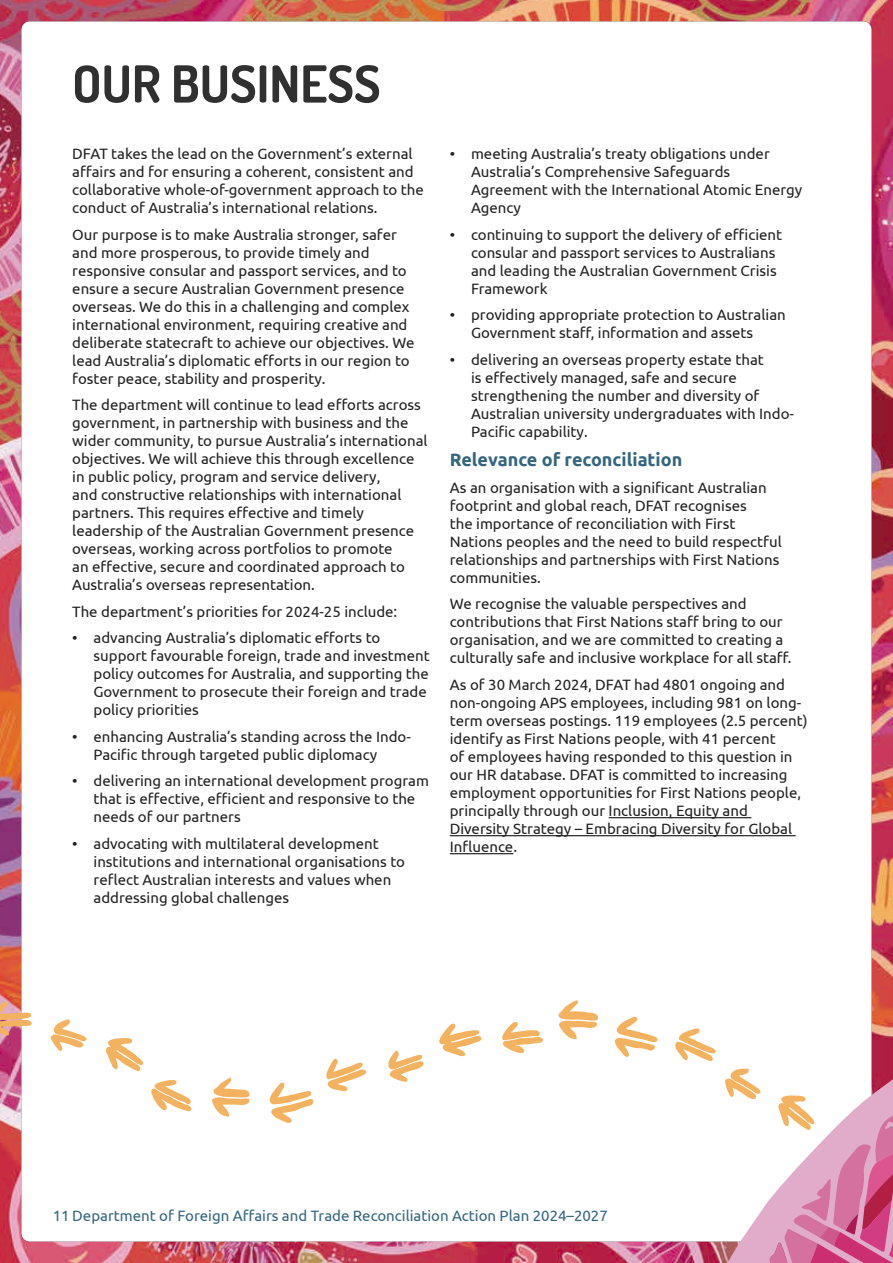
<style>
.page{position:relative;width:893px;height:1263px;background:#fff}
.page>*{position:absolute;margin:0;border:0;box-sizing:border-box;transform-origin:0 0}
.t1{font:51px "Dosis";color:#303030}
.t2{font:700 18px "Ubuntu";color:#34657f}
.t3{font:15px/18px "Ubuntu";color:#222121}
.t4{font:15px "Ubuntu";color:#34657f}
</style>
<div class="page">
<img style="left:0;top:0;width:769px;height:1263px">
<svg style="left:106px;top:1038px;width:37px;height:33px"></svg>
<svg style="left:0;top:1002px;width:33px;height:33px"></svg>
<svg style="left:48px;top:1019px;width:39px;height:32px"></svg>
<svg style="left:151px;top:1080px;width:41px;height:31px"></svg>
<svg style="left:438px;top:1022px;width:43px;height:34px"></svg>
<svg style="left:212px;top:1078px;width:38px;height:38px"></svg>
<svg style="left:270px;top:1082px;width:43px;height:41px"></svg>
<svg style="left:326px;top:1058px;width:41px;height:33px"></svg>
<svg style="left:387px;top:1050px;width:37px;height:32px"></svg>
<svg style="left:502px;top:1022px;width:41px;height:31px"></svg>
<svg style="left:558px;top:1000px;width:40px;height:39px"></svg>
<svg style="left:615px;top:1016px;width:42px;height:41px"></svg>
<svg style="left:674px;top:1028px;width:42px;height:33px"></svg>
<svg style="left:723px;top:1068px;width:3px;height:31px"></svg>
<hr style="left:609px;top:817px;width:142px;height:1px;background:#222121">
<hr style="left:450px;top:835px;width:346px;height:1px;background:#222121">
<hr style="left:450px;top:853px;width:63px;height:1px;background:#222121">
<svg style="left:726px;top:873px;width:43px;height:390px"></svg>
<svg style="left:769px;top:0;width:124px;height:1263px"></svg>
<h1 class="t1" style="left:72px;top:49px;width:310px">OUR BUSINESS</h1>
<p class="t3" style="left:72px;top:144px;width:353px">DFAT takes the lead on the Government’s external affairs and for ensuring a coherent, consistent and collaborative whole-of-government approach to the conduct of Australia’s international relations.</p>
<p class="t3" style="left:72px;top:225px;width:344px">Our purpose is to make Australia stronger, safer and more prosperous, to provide timely and responsive consular and passport services, and to ensure a secure Australian Government presence overseas. We do this in a challenging and complex international environment, requiring creative and deliberate statecraft to achieve our objectives. We lead Australia’s diplomatic efforts in our region to foster peace, stability and prosperity.</p>
<p class="t3" style="left:72px;top:395px;width:357px">The department will continue to lead efforts across government, in partnership with business and the wider community, to pursue Australia’s international objectives. We will achieve this through excellence in public policy, program and service delivery,<br>and constructive relationships with international partners. This requires effective and timely leadership of the Australian Government presence overseas, working across portfolios to promote<br>an effective, secure and coordinated approach to Australia’s overseas representation.</p>
<p class="t3" style="left:72px;top:602px;width:327px">The department’s priorities for 2024-25 include:</p>
<p class="t3" style="left:94px;top:628px;width:338px;text-indent:-21px">• advancing Australia’s diplomatic efforts to support favourable foreign, trade and investment policy outcomes for Australia, and supporting the Government to prosecute their foreign and trade policy priorities</p>
<p class="t3" style="left:94px;top:727px;width:319px;text-indent:-21px">• enhancing Australia’s standing across the Indo-<br>Pacific through targeted public diplomacy</p>
<p class="t3" style="left:94px;top:771px;width:337px;text-indent:-21px">• delivering an international development program that is effective, efficient and responsive to the needs of our partners</p>
<p class="t3" style="left:94px;top:834px;width:313px;text-indent:-21px">• advocating with multilateral development institutions and international organisations to reflect Australian interests and values when addressing global challenges</p>
<p class="t3" style="left:471px;top:144px;width:333px;text-indent:-21px">• meeting Australia’s treaty obligations under Australia’s Comprehensive Safeguards Agreement with the International Atomic Energy Agency</p>
<p class="t3" style="left:471px;top:225px;width:313px;text-indent:-21px">• continuing to support the delivery of efficient consular and passport services to Australians and leading the Australian Government Crisis Framework</p>
<p class="t3" style="left:471px;top:305px;width:316px;text-indent:-21px">• providing appropriate protection to Australian<br>Government staff, information and assets</p>
<p class="t3" style="left:471px;top:350px;width:324px;text-indent:-21px">• delivering an overseas property estate that<br>is effectively managed, safe and secure strengthening the number and diversity of Australian university undergraduates with Indo-Pacific capability.</p>
<p class="t2" style="left:450px;top:449px;width:234px">Relevance of reconciliation</p>
<p class="t3" style="left:450px;top:478px;width:333px">As an organisation with a significant Australian footprint and global reach, DFAT recognises<br>the importance of reconciliation with First Nations peoples and the need to build respectful relationships and partnerships with First Nations communities.</p>
<p class="t3" style="left:450px;top:594px;width:343px">We recognise the valuable perspectives and contributions that First Nations staff bring to our organisation, and we are committed to creating a culturally safe and inclusive workplace for all staff.</p>
<p class="t3" style="left:450px;top:675px;width:359px">As of 30 March 2024, DFAT had 4801 ongoing and non-ongoing APS employees, including 981 on long&shy;term overseas postings. 119 employees (2.5 percent) identify as First Nations people, with 41 percent<br>of employees having responded to this question in our HR database. DFAT is committed to increasing employment opportunities for First Nations people, principally through our Inclusion, Equity and Diversity Strategy – Embracing Diversity for Global Influence.</p>
<p class="t4" style="left:53px;top:1206px;width:557px">11 Department of Foreign Affairs and Trade Reconciliation Action Plan 2024–2027</p>
</div>
